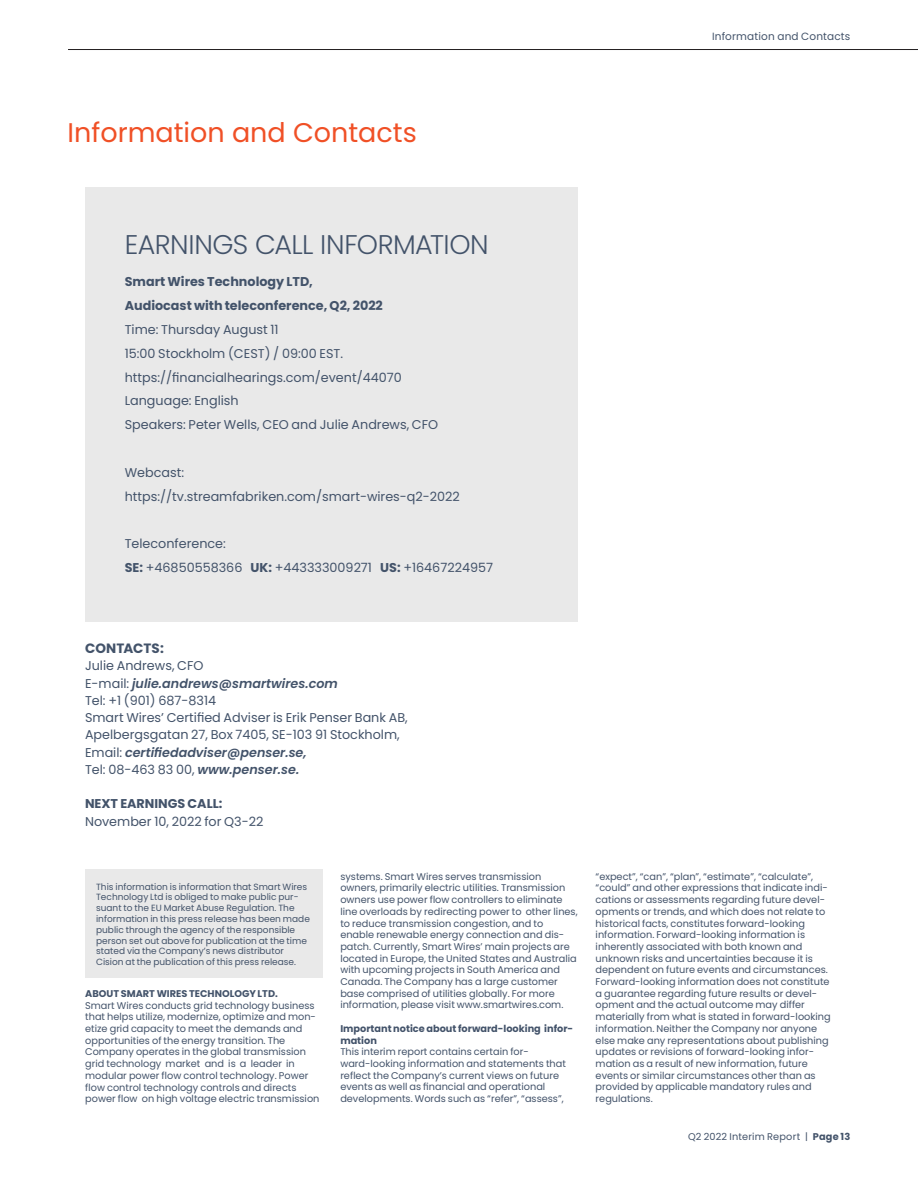
<style>
.page{position:relative;width:918px;height:1188px;background:#fff}
.page>*{position:absolute;margin:0;border:0;box-sizing:border-box;transform-origin:0 0}
.Rubrik_2{font:300 27px "Poppins";letter-spacing:-.02em;color:#43536a}
.t1{font:27px "Poppins";color:#f05026}
.Mellanrubrik_1{font:700 13.5px "Poppins";color:#43536a}
.Bröd{font:12.75px "Poppins";color:#43536a}
.Bröd-2{font:700 12.75px "Poppins";color:#43536a}
.Bröd-3{font:italic 600 12.75px "Poppins";color:#43536a}
.t2{font:10.5px "Poppins";letter-spacing:.015em;color:#43536a}
.Bröd-4{font:9.75px/11.7px "Poppins";color:#43536a}
.Bröd-5{font:700 9.75px/11.7px "Poppins";color:#43536a}
.Bröd-6{font:9.75px "Poppins";letter-spacing:.02em;color:#43536a}
.Bröd-7{font:9px/10.8px "Poppins";color:#43536a}
.s1{font-weight:700}
.s2{font-weight:400;font-style:normal}
.s3{font-weight:600;font-style:italic}
</style>
<div class="page">
<div style="left:85px;top:188px;width:493px;height:434px;background:#e9e9e9"></div>
<div style="left:85px;top:870px;width:237px;height:108px;background:#e9e9e9"></div>
<hr style="left:68px;top:49px;width:850px;height:1px;background:#231f20">
<p class="t1" style="left:68px;top:117px;width:351px">Information and Contacts</p>
<p class="t2" style="left:712px;top:30px;width:140px">Information and Contacts</p>
<p class="Rubrik_2" style="left:125px;top:229px;width:366px">EARNINGS CALL INFORMATION</p>
<p class="Bröd-2" style="left:125px;top:275px;width:190px">Smart Wires Technology LTD,</p>
<p class="Bröd-2" style="left:125px;top:298px;width:260px">Audiocast with teleconference, Q2, 2022</p>
<p class="Bröd" style="left:125px;top:322px;width:156px">Time: Thursday August 11</p>
<p class="Bröd" style="left:125px;top:346px;width:220px">15:00 Stockholm (CEST) / 09:00 EST.</p>
<p class="Bröd" style="left:125px;top:370px;width:279px">https://financialhearings.com/event/44070</p>
<p class="Bröd" style="left:125px;top:394px;width:116px">Language: English</p>
<p class="Bröd" style="left:125px;top:417px;width:315px">Speakers: Peter Wells, CEO and Julie Andrews, CFO</p>
<p class="Bröd" style="left:125px;top:465px;width:61px">Webcast:</p>
<p class="Bröd" style="left:125px;top:489px;width:337px">https://tv.streamfabriken.com/smart-wires-q2-2022</p>
<p class="Bröd" style="left:125px;top:536px;width:103px">Teleconference:</p>
<p class="Bröd" style="left:125px;top:560px;width:370px"><span class="s1">SE:</span> +46850558366 <span class="s1">UK:</span> +443333009271 <span class="s1">US:</span> +16467224957</p>
<p class="Mellanrubrik_1" style="left:85px;top:641px;width:80px">CONTACTS:</p>
<p class="Bröd" style="left:85px;top:659px;width:120px">Julie Andrews, CFO</p>
<p class="Bröd-3" style="left:85px;top:676px;width:254px"><span class="s2">E-mail:</span> julie.andrews@smartwires.com</p>
<p class="Bröd" style="left:85px;top:693px;width:133px">Tel: +1 (901) 687-8314</p>
<p class="Bröd" style="left:85px;top:710px;width:324px">Smart Wires’ Certified Adviser is Erik Penser Bank AB,</p>
<p class="Bröd" style="left:85px;top:728px;width:316px">Apelbergsgatan 27, Box 7405, SE-103 91 Stockholm,</p>
<p class="Bröd-3" style="left:85px;top:745px;width:223px"><span class="s2">Email:</span> certifiedadviser@penser.se,</p>
<p class="Bröd" style="left:85px;top:762px;width:216px">Tel: 08-463 83 00, <span class="s3">www.penser.se.</span></p>
<p class="Bröd-2" style="left:85px;top:797px;width:139px">NEXT EARNINGS CALL:</p>
<p class="Bröd" style="left:85px;top:814px;width:180px">November 10, 2022 for Q3-22</p>
<p class="Bröd-7" style="left:96px;top:881px;width:215px">This information is information that Smart Wires Technology Ltd is obliged to make public pur&shy;suant to the EU Market Abuse Regulation. The information in this press release has been made public through the agency of the responsible person set out above for publication at the time stated via the Company’s news distributor Cision at the publication of this press release.</p>
<p class="Bröd-5" style="left:85px;top:988px;width:194px">ABOUT SMART WIRES TECHNOLOGY LTD.</p>
<p class="Bröd-4" style="left:85px;top:999px;width:236px">Smart Wires conducts grid technology business that helps utilize, modernize, optimize and mon&shy;etize grid capacity to meet the demands and opportunities of the energy transition. The Company operates in the global transmission grid technology market and is a leader in modular power flow control technology. Power flow control technology controls and directs power flow on high voltage electric transmission</p>
<p class="Bröd-4" style="left:340px;top:871px;width:239px">systems. Smart Wires serves transmission owners, primarily electric utilities. Transmission owners use power flow controllers to eliminate line overloads by redirecting power to other lines, to reduce transmission congestion, and to enable renewable energy connection and dis&shy;patch. Currently, Smart Wires’ main projects are located in Europe, the United States and Australia with upcoming projects in South America and Canada. The Company has a large customer base comprised of utilities globally. For more information, please visit www.smartwires.com.</p>
<p class="Bröd-5" style="left:340px;top:1023px;width:234px">Important notice about forward-looking infor&shy;mation</p>
<p class="Bröd-4" style="left:340px;top:1046px;width:227px">This interim report contains certain for&shy;ward-looking information and statements that reflect the Company’s current views on future events as well as financial and operational developments. Words such as “refer”, “assess”,</p>
<p class="Bröd-4" style="left:596px;top:871px;width:237px">“expect”, “can”, “plan”, “estimate”, “calculate”, “could” and other expressions that indicate indi&shy;cations or assessments regarding future devel&shy;opments or trends, and which does not relate to historical facts, constitutes forward-looking information. Forward-looking information is inherently associated with both known and unknown risks and uncertainties because it is dependent on future events and circumstances.<br>Forward-looking information does not constitute a guarantee regarding future results or devel&shy;opment and the actual outcome may differ materially from what is stated in forward-looking information. Neither the Company nor anyone else make any representations about publishing updates or revisions of forward-looking infor&shy;mation as a result of new information, future events or similar circumstances other than as provided by applicable mandatory rules and regulations.</p>
<p class="Bröd-6" style="left:688px;top:1131px;width:164px">Q2 2022 Interim Report | <span class="s1">Page 13</span></p>
</div>
